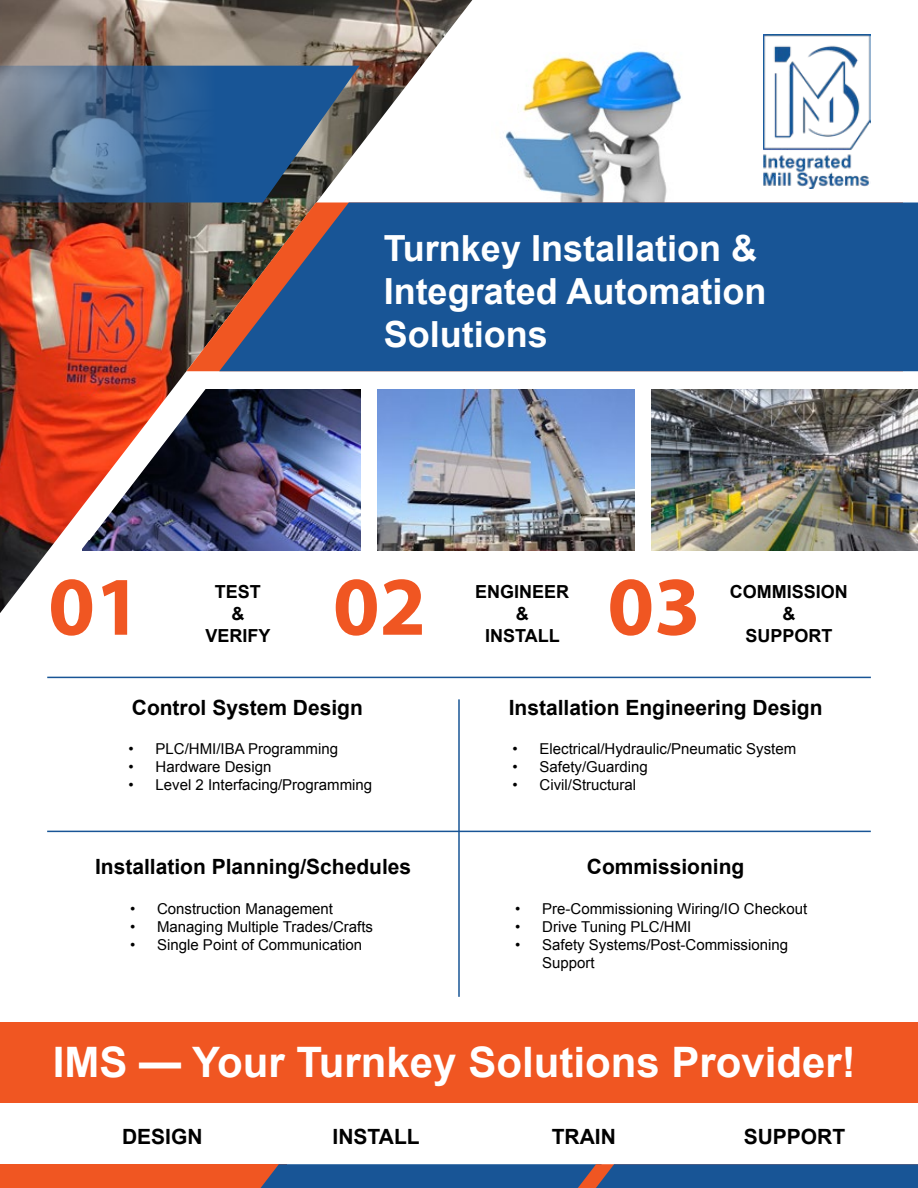
<style>
.page{position:relative;width:918px;height:1188px;background:#fff}
.page>*{position:absolute;margin:0;border:0;box-sizing:border-box;transform-origin:0 0}
.t1{font:700 84px "Myriad Pro";color:#f05622}
.t2{font:700 42px "Arial";color:#fff}
.t3{font:700 36px/43.2px "Arial";color:#fff}
.t4{font:700 21px "Arial";color:#000}
.t5{font:700 18px/21.6px "Arial";color:#000;text-align:center}
.t6{font:15px/18px "Arial";color:#000}
</style>
<div class="page">
<img style="left:505px;top:51px;width:177px;height:151px">
<img style="left:0;top:0;width:472px;height:613px">
<img style="left:763px;top:35px;width:108px;height:154px">
<svg style="left:186px;top:202px;width:33px;height:169px;background:#8e7668"></svg>
<svg style="left:219px;top:202px;width:699px;height:169px;background:#24558d"></svg>
<svg style="left:0;top:66px;width:360px;height:136px;background:#42678e"></svg>
<div style="left:0;top:1164px;width:286px;height:24px;background:#f05622"></div>
<svg style="left:261px;top:1164px;width:657px;height:24px;background:#235691"></svg>
<div style="left:0;top:1022px;width:918px;height:81px;background:#f05622"></div>
<hr style="left:47px;top:677px;width:824px;height:1px;background:#185596">
<hr style="left:47px;top:831px;width:824px;height:1px;background:#185596">
<hr style="left:458px;top:699px;width:2px;height:298px;background:#185596">
<img style="left:652px;top:390px;width:266px;height:160px">
<img style="left:378px;top:390px;width:257px;height:160px">
<h3 class="t3" style="left:384px;top:228px;width:384px">Turnkey Installation &amp;<br>Integrated Automation<br>Solutions</h3>
<h1 class="t1" style="left:48px;top:552px;width:95px">01</h1>
<h1 class="t1" style="left:333px;top:552px;width:95px">02</h1>
<h1 class="t1" style="left:608px;top:552px;width:95px">03</h1>
<p class="t5" style="left:205px;top:582px;width:67px">TEST<br>&amp;<br>VERIFY</p>
<p class="t5" style="left:475px;top:582px;width:96px">ENGINEER &amp;<br>INSTALL</p>
<p class="t5" style="left:730px;top:582px;width:120px">COMMISSION &amp;<br>SUPPORT</p>
<h3 class="t4" style="left:132px;top:693px;width:233px">Control System Design</h3>
<h3 class="t4" style="left:509px;top:693px;width:315px">Installation Engineering Design</h3>
<p class="t6" style="left:129px;top:740px;width:211px">• PLC/HMI/IBA Programming</p>
<p class="t6" style="left:129px;top:758px;width:144px">• Hardware Design</p>
<p class="t6" style="left:129px;top:776px;width:245px">• Level 2 Interfacing/Programming</p>
<p class="t6" style="left:513px;top:740px;width:285px">• Electrical/Hydraulic/Pneumatic System</p>
<p class="t6" style="left:513px;top:758px;width:137px">• Safety/Guarding</p>
<p class="t6" style="left:513px;top:776px;width:125px">• Civil/Structural</p>
<h3 class="t4" style="left:95px;top:853px;width:318px">Installation Planning/Schedules</h3>
<h3 class="t4" style="left:587px;top:853px;width:159px">Commissioning</h3>
<p class="t6" style="left:130px;top:900px;width:204px">• Construction Management</p>
<p class="t6" style="left:130px;top:918px;width:244px">• Managing Multiple Trades/Crafts</p>
<p class="t6" style="left:130px;top:936px;width:234px">• Single Point of Communication</p>
<p class="t6" style="left:515px;top:900px;width:294px">• Pre-Commissioning Wiring/IO Checkout</p>
<p class="t6" style="left:515px;top:918px;width:178px">• Drive Tuning PLC/HMI</p>
<p class="t6" style="left:542px;top:936px;width:247px;text-indent:-27px">• Safety Systems/Post-Commissioning<br>Support</p>
<h2 class="t2" style="left:53px;top:1034px;width:804px">IMS — Your Turnkey Solutions Provider!</h2>
<h3 class="t4" style="left:122px;top:1123px;width:82px">DESIGN</h3>
<h3 class="t4" style="left:333px;top:1123px;width:89px">INSTALL</h3>
<h3 class="t4" style="left:552px;top:1123px;width:66px">TRAIN</h3>
<h3 class="t4" style="left:744px;top:1123px;width:103px">SUPPORT</h3>
</div>
